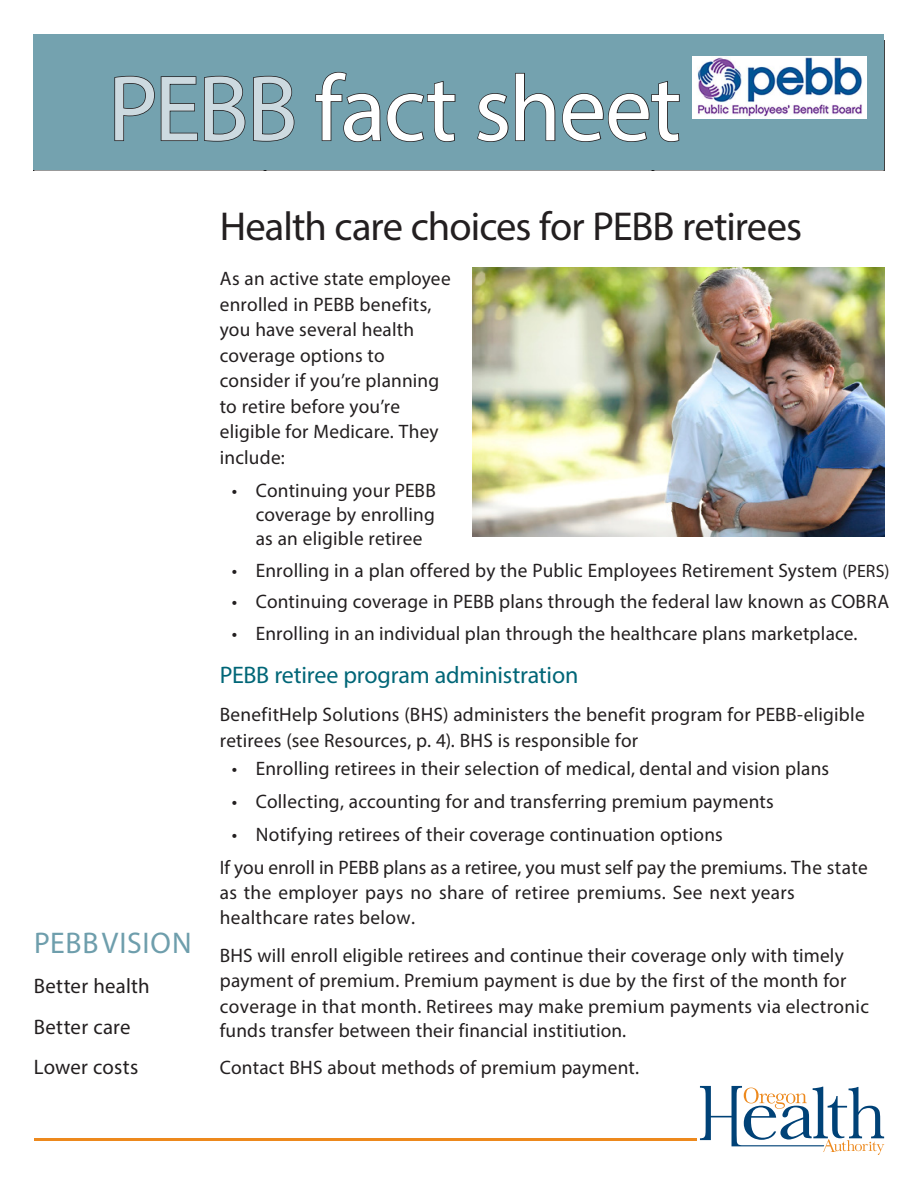
<style>
.page{position:relative;width:918px;height:1188px;background:#fff}
.page>*{position:absolute;margin:0;border:0;box-sizing:border-box;transform-origin:0 0}
.t1{font:93.9px "Myriad Pro";letter-spacing:-.02em;color:#fff}
.t2{font:40.5px "Myriad Pro";letter-spacing:-.025em;color:#231f20}
.body{font:30px "Myriad Pro";letter-spacing:.03em;color:#6e9eac}
.sub_title{font:24px "Myriad Pro";letter-spacing:-.01em;color:#067}
.body-2{font:21px "Myriad Pro";letter-spacing:.01em;color:#231f20}
.body-3{font:19.5px/25.5px "Myriad Pro";letter-spacing:.01em;color:#231f20}
.sub_title-2{font:19.5px/25.5px "Myriad Pro";letter-spacing:.01em;color:#231f20}
.s1{color:#cddae0}
.s2{font-size:18px}
</style>
<div class="page">
<hr style="left:34px;top:1139px;width:663px;height:2px;background:#ed891d">
<svg style="left:700px;top:1086px;width:184px;height:69px"></svg>
<div style="left:34px;top:34px;width:850px;height:136px;background:#74a2af"></div>
<svg style="left:114px;top:75px;width:132px;height:67px"></svg>
<svg style="left:253px;top:75px;width:42px;height:67px"></svg>
<svg style="left:315px;top:71px;width:141px;height:71px"></svg>
<svg style="left:477px;top:72px;width:203px;height:70px"></svg>
<img style="left:472px;top:267px;width:412px;height:270px">
<img style="left:692px;top:56px;width:174px;height:62px">
<p class="t1" style="left:108px;top:51px;width:575px"><span class="s1">PEBB</span> fact sheet</p>
<p class="body" style="left:34px;top:924px;width:159px">PEBB VISION</p>
<p class="body-2" style="left:34px;top:973px;width:117px">Better health</p>
<p class="body-2" style="left:34px;top:1014px;width:98px">Better care</p>
<p class="body-2" style="left:34px;top:1054px;width:106px">Lower costs</p>
<p class="t2" style="left:220px;top:202px;width:584px">Health care choices for PEBB retirees</p>
<p class="body-3" style="left:220px;top:265px;width:232px">As an active state employee enrolled in PEBB benefits, you have several health coverage options to consider if you’re planning to retire before you’re eligible for Medicare. They include:</p>
<p class="body-3" style="left:256px;top:478px;width:181px;line-height:24px;text-align:justify;text-indent:-24px">• Continuing your PEBB coverage by enrolling as an eligible retiree</p>
<p class="body-3" style="left:232px;top:557px;width:659px">• Enrolling in a plan offered by the Public Employees Retirement System <span class="s2">(PERS)</span></p>
<p class="body-3" style="left:232px;top:589px;width:659px">• Continuing coverage in PEBB plans through the federal law known as COBRA</p>
<p class="body-3" style="left:232px;top:620px;width:627px">• Enrolling in an individual plan through the healthcare plans marketplace.</p>
<p class="sub_title" style="left:220px;top:660px;width:360px">PEBB retiree program administration</p>
<p class="sub_title-2" style="left:220px;top:702px;width:646px">BenefitHelp Solutions (BHS) administers the benefit program for PEBB-eligible retirees (see Resources, p. 4). BHS is responsible for</p>
<p class="body-3" style="left:232px;top:756px;width:599px">• Enrolling retirees in their selection of medical, dental and vision plans</p>
<p class="body-3" style="left:232px;top:789px;width:544px">• Collecting, accounting for and transferring premium payments</p>
<p class="body-3" style="left:232px;top:822px;width:492px">• Notifying retirees of their coverage continuation options</p>
<p class="body-3" style="left:220px;top:855px;width:649px;line-height:24.8px">If you enroll in PEBB plans as a retiree, you must self pay the premiums. The state as the employer pays no share of retiree premiums. See next years healthcare rates below.</p>
<p class="body-3" style="left:220px;top:942px;width:651px">BHS will enroll eligible retirees and continue their coverage only with timely payment of premium. Premium payment is due by the first of the month for coverage in that month. Retirees may make premium payments via electronic funds transfer between their financial institiution.</p>
<p class="body-3" style="left:220px;top:1054px;width:421px">Contact BHS about methods of premium payment.</p>
</div>
